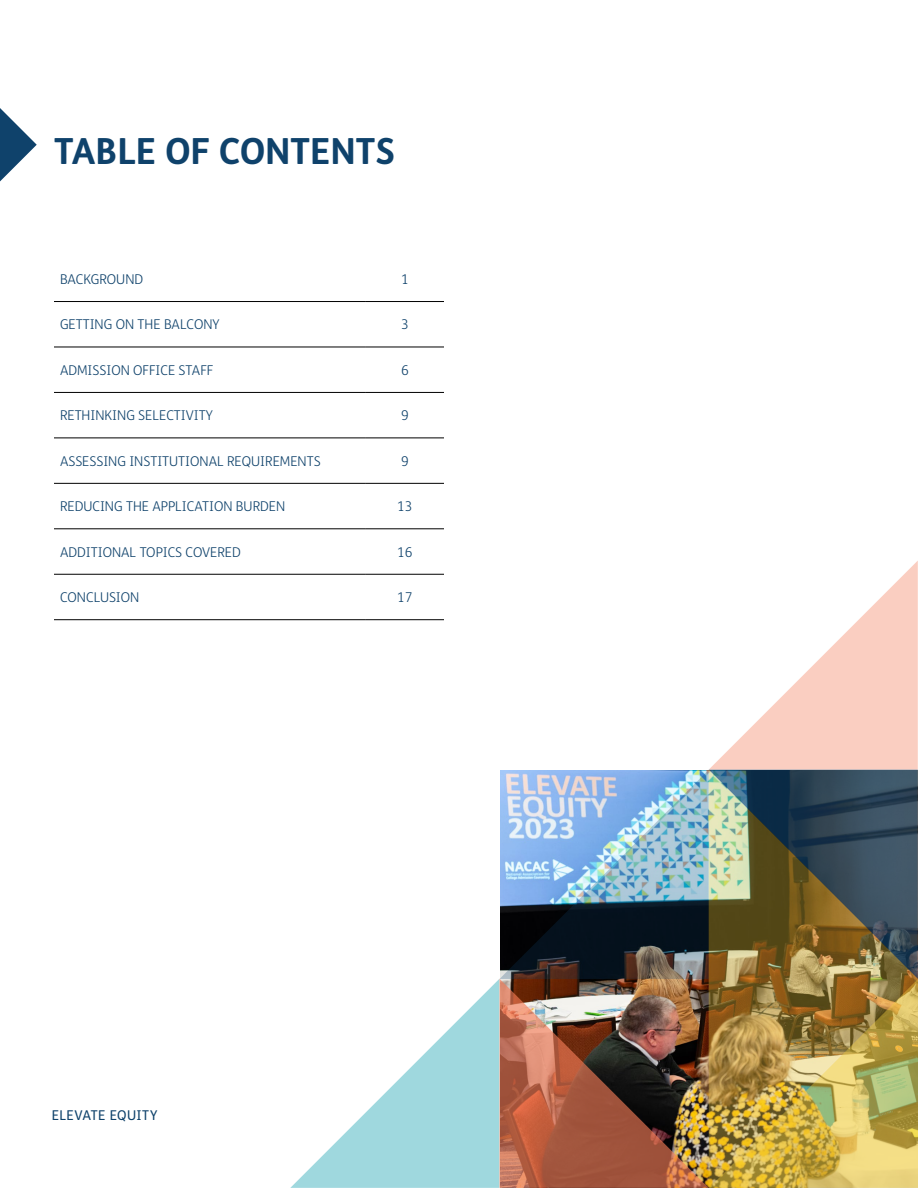
<style>
.page{position:relative;width:918px;height:1188px;background:#fff}
.page>*{position:absolute;margin:0;border:0;box-sizing:border-box;transform-origin:0 0}
.t1{font:700 36px "FS Me";color:#0f426b}
.t2{font:300 13.5px "FS Me";color:#0f426b}
.t3{font:13.5px "FS Me";letter-spacing:.025em;color:#0f426b}
</style>
<div class="page">
<svg style="left:709px;top:561px;width:209px;height:209px;fill:#fbd1c9"></svg>
<img style="left:500px;top:770px;width:209px;height:209px">
<svg style="left:290px;top:979px;width:209px;height:209px"></svg>
<img style="left:500px;top:979px;width:209px;height:209px">
<img style="left:709px;top:770px;width:209px;height:418px">
<svg style="left:0;top:108px;width:37px;height:73px"></svg>
<hr style="left:54px;top:301px;width:312px;height:1px;background:#000">
<hr style="left:366px;top:301px;width:78px;height:1px;background:#000">
<hr style="left:54px;top:347px;width:312px;height:1px;background:#000">
<hr style="left:366px;top:347px;width:78px;height:1px;background:#000">
<hr style="left:54px;top:392px;width:312px;height:1px;background:#000">
<hr style="left:366px;top:392px;width:78px;height:1px;background:#000">
<hr style="left:54px;top:438px;width:312px;height:1px;background:#000">
<hr style="left:366px;top:438px;width:78px;height:1px;background:#000">
<hr style="left:54px;top:483px;width:312px;height:1px;background:#000">
<hr style="left:366px;top:483px;width:78px;height:1px;background:#000">
<hr style="left:54px;top:528px;width:312px;height:1px;background:#000">
<hr style="left:366px;top:528px;width:78px;height:1px;background:#000">
<hr style="left:54px;top:574px;width:312px;height:1px;background:#000">
<hr style="left:366px;top:574px;width:78px;height:1px;background:#000">
<hr style="left:54px;top:619px;width:312px;height:1px;background:#000">
<hr style="left:366px;top:619px;width:78px;height:1px;background:#000">
<h1 class="t1" style="left:54px;top:123px;width:343px">TABLE OF CONTENTS</h1>
<p class="t2" style="left:60px;top:270px;width:85px">BACKGROUND</p>
<p class="t2" style="left:401px;top:270px;width:9px">1</p>
<p class="t2" style="left:60px;top:315px;width:161px">GETTING ON THE BALCONY</p>
<p class="t2" style="left:401px;top:315px;width:9px">3</p>
<p class="t2" style="left:60px;top:361px;width:155px">ADMISSION OFFICE STAFF</p>
<p class="t2" style="left:401px;top:361px;width:9px">6</p>
<p class="t2" style="left:60px;top:406px;width:154px">RETHINKING SELECTIVITY</p>
<p class="t2" style="left:401px;top:406px;width:9px">9</p>
<p class="t2" style="left:60px;top:452px;width:262px">ASSESSING INSTITUTIONAL REQUIREMENTS</p>
<p class="t2" style="left:401px;top:452px;width:9px">9</p>
<p class="t2" style="left:60px;top:497px;width:227px">REDUCING THE APPLICATION BURDEN</p>
<p class="t2" style="left:397px;top:497px;width:17px">13</p>
<p class="t2" style="left:60px;top:543px;width:182px">ADDITIONAL TOPICS COVERED</p>
<p class="t2" style="left:397px;top:543px;width:17px">16</p>
<p class="t2" style="left:60px;top:588px;width:81px">CONCLUSION</p>
<p class="t2" style="left:397px;top:588px;width:17px">17</p>
<p class="t3" style="left:52px;top:1106px;width:107px">ELEVATE EQUITY</p>
</div>
